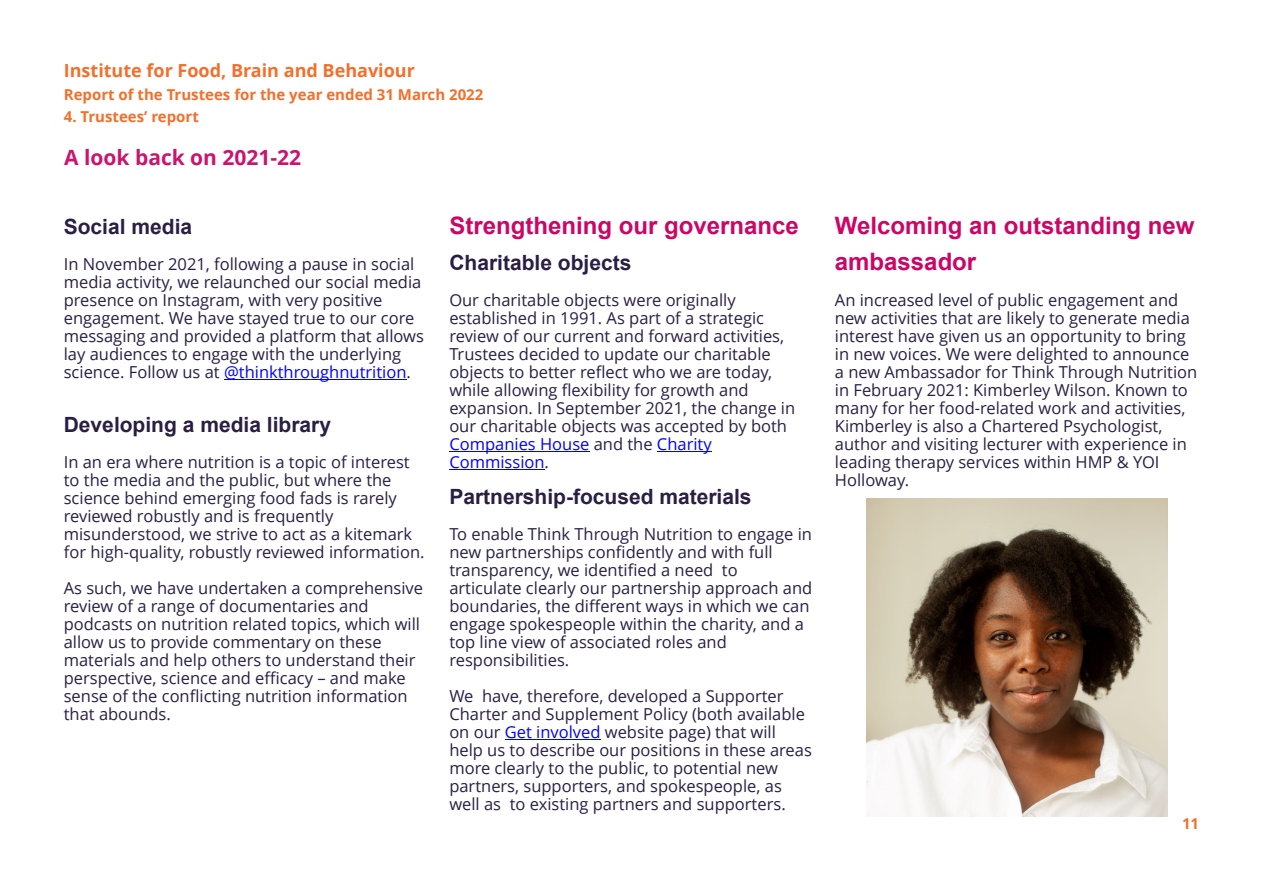
<style>
.page{position:relative;width:1263px;height:893px;background:#fff}
.page>*{position:absolute;margin:0;border:0;box-sizing:border-box;transform-origin:0 0}
.t1{font:700 24px/36px "Arial";color:#cc0666}
.t2{font:700 21px "Arial";color:#2a1e43}
.t3{font:700 21px "Open Sans";color:#cb146e}
.t4{font:700 18px "Open Sans";color:#f36f2a}
.t5{font:16.5px/18px "Open Sans";color:#2a1e43}
.t6{font:700 15px "Open Sans";color:#f36f2a}
.s1{color:#00f}
</style>
<div class="page">
<hr style="left:224px;top:379px;width:182px;height:1px;background:#00f">
<hr style="left:449px;top:451px;width:140px;height:1px;background:#00f">
<hr style="left:657px;top:451px;width:55px;height:1px;background:#00f">
<hr style="left:449px;top:469px;width:96px;height:1px;background:#00f">
<hr style="left:505px;top:739px;width:96px;height:1px;background:#00f">
<img style="left:866px;top:499px;width:301px;height:318px">
<p class="t4" style="left:64px;top:64px;width:353px">Institute for Food, Brain and Behaviour</p>
<p class="t6" style="left:64px;top:88px;width:421px">Report of the Trustees for the year ended 31 March 2022</p>
<p class="t6" style="left:64px;top:110px;width:137px">4. Trustees’ report</p>
<p class="t3" style="left:64px;top:149px;width:239px">A look back on 2021-22</p>
<p class="t2" style="left:64px;top:219px;width:130px">Social media</p>
<p class="t5" style="left:64px;top:257px;width:362px">In November 2021, following a pause in social media activity, we relaunched our social media presence on Instagram, with very positive engagement. We have stayed true to our core messaging and provided a platform that allows lay audiences to engage with the underlying science. Follow us at <span class="s1">@thinkthroughnutrition</span>.</p>
<p class="t2" style="left:64px;top:417px;width:269px">Developing a media library</p>
<p class="t5" style="left:64px;top:455px;width:362px">In an era where nutrition is a topic of interest to the media and the public, but where the science behind emerging food fads is rarely reviewed robustly and is frequently misunderstood, we strive to act as a kitemark for high-quality, robustly reviewed information.</p>
<p class="t5" style="left:64px;top:581px;width:361px">As such, we have undertaken a comprehensive review of a range of documentaries and podcasts on nutrition related topics, which will allow us to provide commentary on these materials and help others to understand their perspective, science and efficacy – and make sense of the conflicting nutrition information that abounds.</p>
<h1 class="t1" style="left:449px;top:210px;width:351px">Strengthening our governance</h1>
<p class="t2" style="left:449px;top:255px;width:184px">Charitable objects</p>
<p class="t5" style="left:449px;top:293px;width:347px">Our charitable objects were originally established in 1991. As part of a strategic review of our current and forward activities, Trustees decided to update our charitable objects to better reflect who we are today, while allowing flexibility for growth and expansion. In September 2021, the change in our charitable objects was accepted by both <span class="s1">Companies House</span> and the <span class="s1">Charity Commission</span>.</p>
<p class="t2" style="left:449px;top:489px;width:304px">Partnership-focused materials</p>
<p class="t5" style="left:449px;top:527px;width:364px">To enable Think Through Nutrition to engage in new partnerships confidently and with full transparency, we identified a need to articulate clearly our partnership approach and boundaries, the different ways in which we can engage spokespeople within the charity, and a top line view of associated roles and responsibilities.</p>
<p class="t5" style="left:449px;top:689px;width:364px">We have, therefore, developed a Supporter Charter and Supplement Policy (both available on our <span class="s1">Get involved</span> website page) that will help us to describe our positions in these areas more clearly to the public, to potential new partners, supporters, and spokespeople, as well as to existing partners and supporters.</p>
<h1 class="t1" style="left:835px;top:210px;width:361px">Welcoming an outstanding new ambassador</h1>
<p class="t5" style="left:835px;top:293px;width:364px">An increased level of public engagement and new activities that are likely to generate media interest have given us an opportunity to bring in new voices. We were delighted to announce a new Ambassador for Think Through Nutrition in February 2021: Kimberley Wilson. Known to many for her food-related work and activities, Kimberley is also a Chartered Psychologist, author and visiting lecturer with experience in leading therapy services within HMP &amp; YOI Holloway.</p>
<p class="t6" style="left:1182px;top:818px;width:19px">11</p>
</div>
